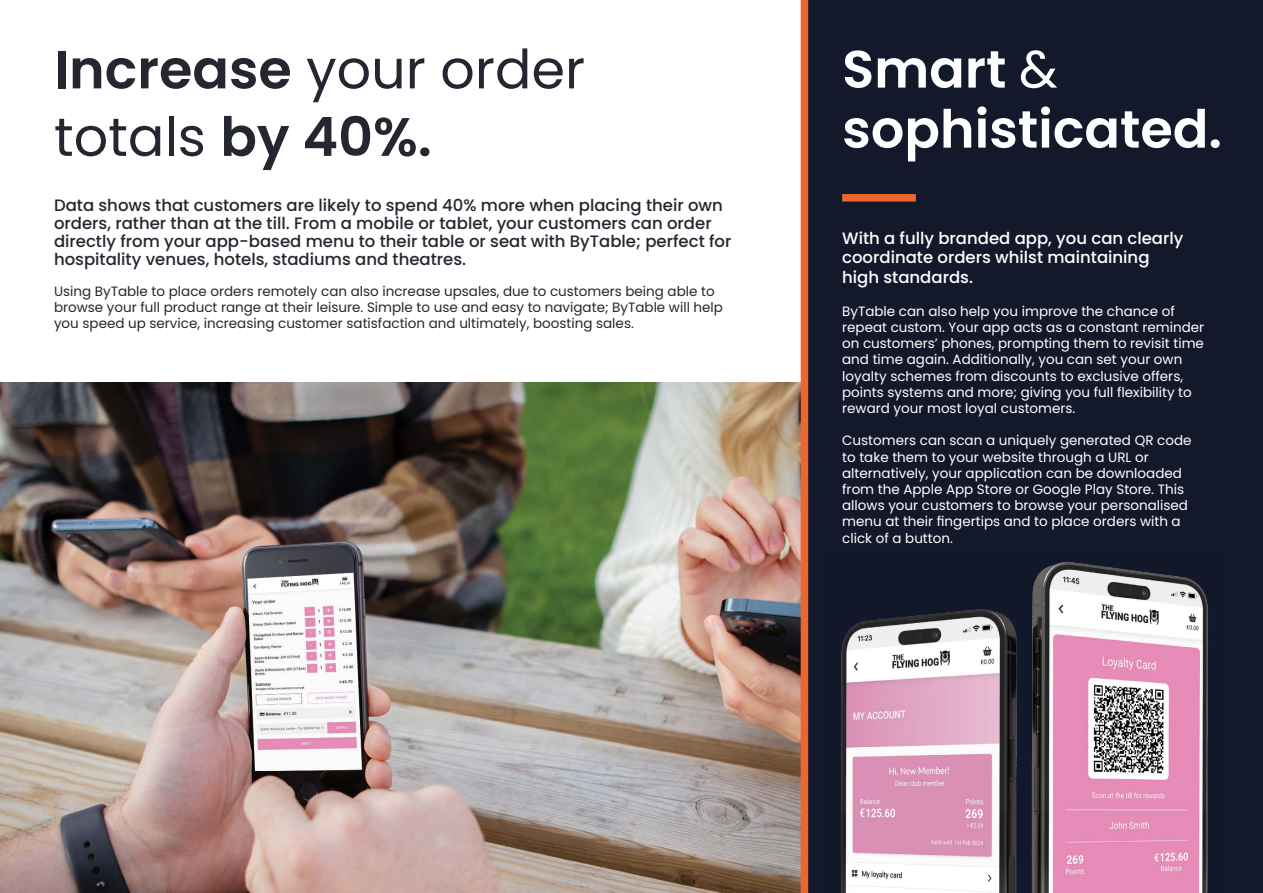
<style>
.page{position:relative;width:1263px;height:893px;background:#fff}
.page>*{position:absolute;margin:0;border:0;box-sizing:border-box;transform-origin:0 0}
.t1{font:54px/67.5px "Poppins";color:#242730}
.t2{font:600 52.5px/60px "Poppins";color:#fff}
.t3{font:500 16.5px/18px "Poppins";color:#242730}
.t4{font:500 16.5px/19.8px "Poppins";color:#fff}
.t5{font:13.5px/16.2px "Poppins";color:#fff}
.t6{font:13.5px/16.2px "Poppins";color:#242730}
.s1{font-weight:600}
.s2{font-weight:400}
</style>
<div class="page">
<div style="left:808px;top:0;width:455px;height:893px;background:#13192b"></div>
<img style="left:0;top:383px;width:801px;height:510px">
<div style="left:842px;top:194px;width:74px;height:8px;background:#ec672e"></div>
<div style="left:801px;top:0;width:7px;height:893px;background:#ec672e"></div>
<img style="left:841px;top:562px;width:367px;height:331px">
<h1 class="t1" style="left:54px;top:36px;width:533px"><span class="s1">Increase</span> your order totals <span class="s1">by 40%.</span></h1>
<p class="t3" style="left:54px;top:197px;width:679px">Data shows that customers are likely to spend 40% more when placing their own orders, rather than at the till. From a mobile or tablet, your customers can order directly from your app-based menu to their table or seat with ByTable; perfect for hospitality venues, hotels, stadiums and theatres.</p>
<p class="t6" style="left:54px;top:283px;width:670px">Using ByTable to place orders remotely can also increase upsales, due to customers being able to browse your full product range at their leisure. Simple to use and easy to navigate; ByTable will help you speed up service, increasing customer satisfaction and ultimately, boosting sales.</p>
<h2 class="t2" style="left:842px;top:39px;width:381px">Smart <span class="s2">&amp; </span>sophisticated.</h2>
<p class="t4" style="left:842px;top:228px;width:343px">With a fully branded app, you can clearly coordinate orders whilst maintaining high standards.</p>
<p class="t5" style="left:842px;top:303px;width:364px">ByTable can also help you improve the chance of repeat custom. Your app acts as a constant reminder on customers’ phones, prompting them to revisit time and time again. Additionally, you can set your own loyalty schemes from discounts to exclusive offers, points systems and more; giving you full flexibility to reward your most loyal customers.</p>
<p class="t5" style="left:842px;top:433px;width:351px">Customers can scan a uniquely generated QR code to take them to your website through a URL or alternatively, your application can be downloaded from the Apple App Store or Google Play Store. This allows your customers to browse your personalised menu at their fingertips and to place orders with a click of a button.</p>
</div>
